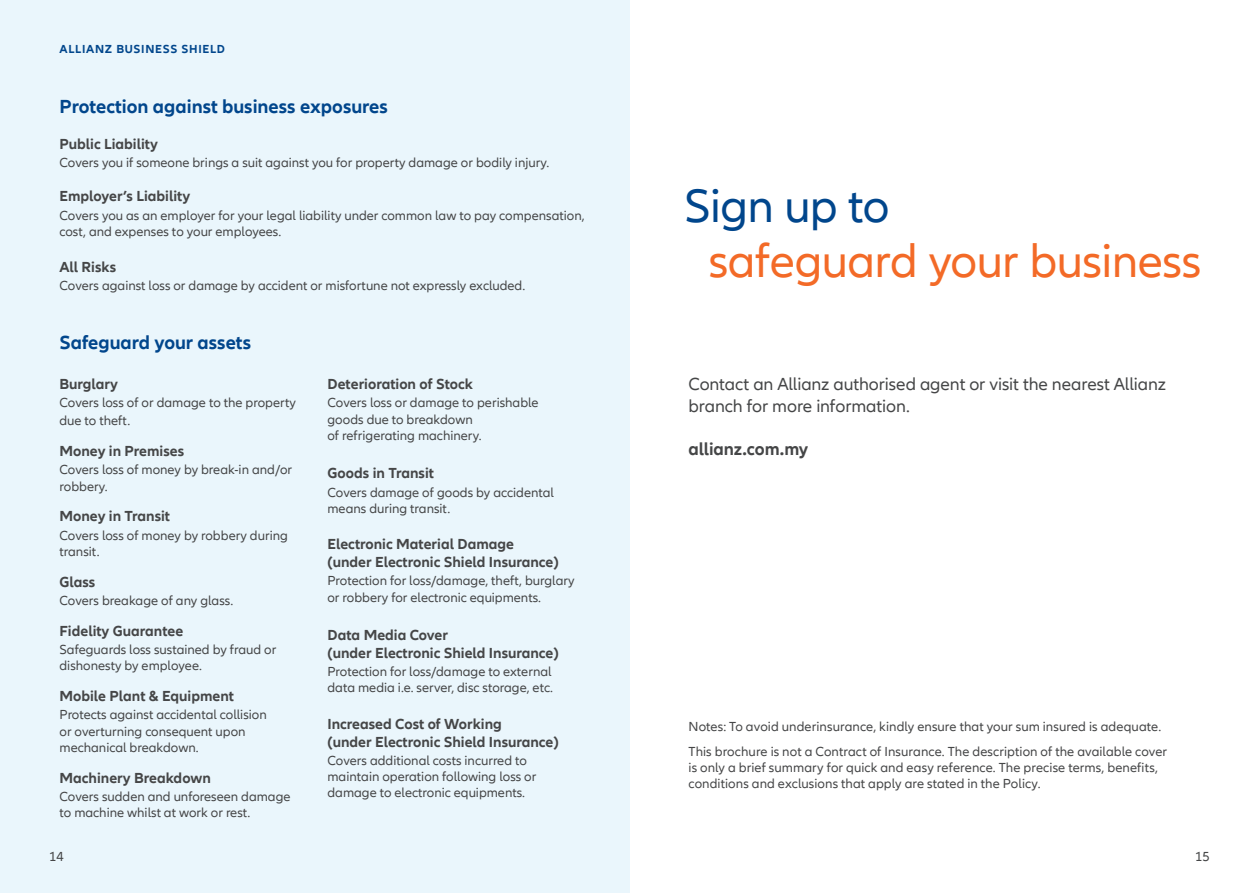
<style>
.page{position:relative;width:1259px;height:893px;background:#fff}
.page>*{position:absolute;margin:0;border:0;box-sizing:border-box;transform-origin:0 0}
.t1{font:48.15px "Allianz Neo";letter-spacing:-.01em;color:#f36a27}
.t2{font:48.15px "Allianz Neo";letter-spacing:-.015em;color:#01468c}
.t3{font:700 19.5px "Allianz Neo";color:#01468c}
.t4{font:18px/21.6px "Allianz Neo";letter-spacing:-.005em;color:#454647}
.t5{font:700 18px "Allianz Neo";letter-spacing:-.005em;color:#454647}
.t6{font:700 15px "Allianz Neo";color:#454647}
.t7{font:13.5px/16.2px "Allianz Neo";color:#454647}
.t8{font:700 12px "Allianz Neo";letter-spacing:.06em;color:#01468c}
</style>
<div class="page">
<div style="left:0;top:0;width:629px;height:893px;background:#eaf6fc"></div>
<p class="t8" style="left:60px;top:42px;width:167px">ALLIANZ BUSINESS SHIELD</p>
<p class="t3" style="left:60px;top:95px;width:330px">Protection against business exposures</p>
<p class="t6" style="left:60px;top:135px;width:100px">Public Liability</p>
<p class="t7" style="left:60px;top:155px;width:491px">Covers you if someone brings a suit against you for property damage or bodily injury.</p>
<p class="t6" style="left:60px;top:188px;width:132px">Employer’s Liability</p>
<p class="t7" style="left:60px;top:207px;width:526px">Covers you as an employer for your legal liability under common law to pay compensation, cost, and expenses to your employees.</p>
<p class="t6" style="left:60px;top:258px;width:58px">All Risks</p>
<p class="t7" style="left:60px;top:278px;width:467px">Covers against loss or damage by accident or misfortune not expressly excluded.</p>
<p class="t3" style="left:60px;top:331px;width:193px">Safeguard your assets</p>
<p class="t6" style="left:60px;top:375px;width:60px">Burglary</p>
<p class="t7" style="left:60px;top:394px;width:238px;line-height:18px">Covers loss of or damage to the property due to theft.</p>
<p class="t6" style="left:60px;top:442px;width:126px">Money in Premises</p>
<p class="t7" style="left:60px;top:462px;width:234px">Covers loss of money by break-in and/or robbery.</p>
<p class="t6" style="left:60px;top:508px;width:112px">Money in Transit</p>
<p class="t7" style="left:60px;top:527px;width:230px">Covers loss of money by robbery during transit.</p>
<p class="t6" style="left:60px;top:573px;width:37px">Glass</p>
<p class="t7" style="left:60px;top:593px;width:175px">Covers breakage of any glass.</p>
<p class="t6" style="left:60px;top:622px;width:125px">Fidelity Guarantee</p>
<p class="t7" style="left:60px;top:642px;width:218px">Safeguards loss sustained by fraud or dishonesty by employee.</p>
<p class="t6" style="left:60px;top:687px;width:176px">Mobile Plant &amp; Equipment</p>
<p class="t7" style="left:60px;top:707px;width:209px">Protects against accidental collision or overturning consequent upon mechanical breakdown.</p>
<p class="t6" style="left:60px;top:769px;width:153px">Machinery Breakdown</p>
<p class="t7" style="left:60px;top:789px;width:232px">Covers sudden and unforeseen damage to machine whilst at work or rest.</p>
<p class="t7" style="left:49px;top:848px;width:16px">14</p>
<p class="t6" style="left:327px;top:375px;width:147px">Deterioration of Stock</p>
<p class="t7" style="left:327px;top:395px;width:213px">Covers loss or damage to perishable goods due to breakdown<br>of refrigerating machinery.</p>
<p class="t6" style="left:327px;top:464px;width:108px">Goods in Transit</p>
<p class="t7" style="left:327px;top:484px;width:228px">Covers damage of goods by accidental means during transit.</p>
<p class="t6" style="left:327px;top:535px;width:188px">Electronic Material Damage</p>
<p class="t6" style="left:327px;top:553px;width:233px">(under Electronic Shield Insurance)</p>
<p class="t7" style="left:327px;top:573px;width:249px">Protection for loss/damage, theft, burglary or robbery for electronic equipments.</p>
<p class="t6" style="left:327px;top:626px;width:122px">Data Media Cover</p>
<p class="t6" style="left:327px;top:644px;width:233px">(under Electronic Shield Insurance)</p>
<p class="t7" style="left:327px;top:664px;width:227px">Protection for loss/damage to external data media i.e. server, disc storage, etc.</p>
<p class="t6" style="left:327px;top:715px;width:176px">Increased Cost of Working</p>
<p class="t6" style="left:327px;top:733px;width:233px">(under Electronic Shield Insurance)</p>
<p class="t7" style="left:327px;top:753px;width:210px">Covers additional costs incurred to maintain operation following loss or damage to electronic equipments.</p>
<p class="t2" style="left:684px;top:179px;width:207px">Sign up to</p>
<p class="t1" style="left:709px;top:234px;width:494px">safeguard your business</p>
<p class="t4" style="left:688px;top:374px;width:479px">Contact an Allianz authorised agent or visit the nearest Allianz branch for more information.</p>
<p class="t5" style="left:688px;top:438px;width:121px">allianz.com.my</p>
<p class="t7" style="left:688px;top:719px;width:474px">Notes: To avoid underinsurance, kindly ensure that your sum insured is adequate.</p>
<p class="t7" style="left:688px;top:743px;width:480px">This brochure is not a Contract of Insurance. The description of the available cover is only a brief summary for quick and easy reference. The precise terms, benefits, conditions and exclusions that apply are stated in the Policy.</p>
<p class="t7" style="left:1195px;top:848px;width:16px">15</p>
</div>
